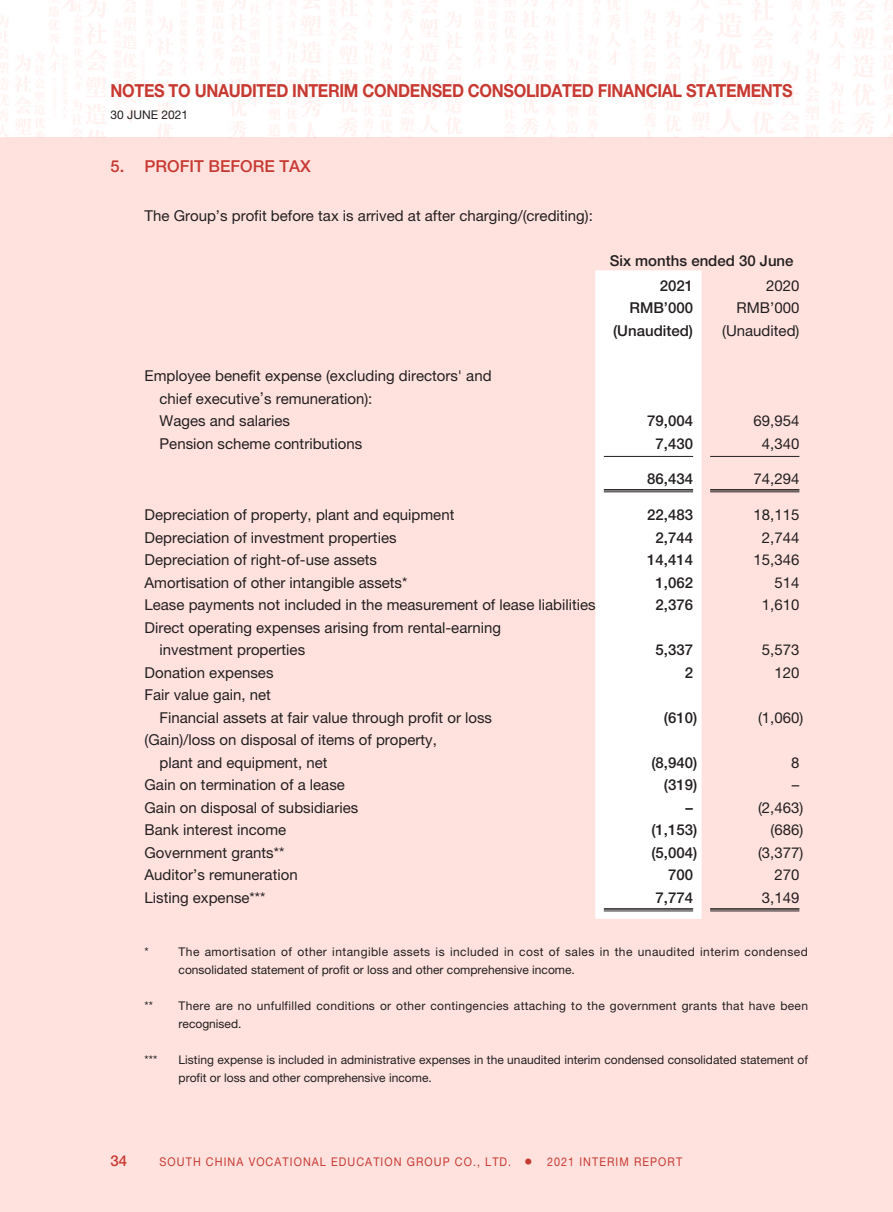
<style>
.page{position:relative;width:893px;height:1212px;background:#fff}
.page>*{position:absolute;margin:0;border:0;box-sizing:border-box;transform-origin:0 0}
.t1{font:700 18px "Helvetica Neue LT Std";letter-spacing:-.02em;color:#c73a32;scale:.9 1}
.t2{font:500 16.5px "Helvetica Neue LT Std";color:#c73a32}
.t3{font:15px/22.5px "Helvetica Neue LT Std";color:#231f20}
.t4{font:500 15px/24.6px "Helvetica Neue LT Std";color:#231f20}
.t5{font:500 15px "Helvetica Neue LT Std";color:#c73a32}
.t6{font:12px/18px "Helvetica Neue LT Std";color:#231f20}
.t7{font:12px/18px "Helvetica Neue LT Std";letter-spacing:.035em;color:#231f20}
.t8{font:12px/18px "Helvetica Neue LT Std";letter-spacing:.025em;color:#231f20}
.t9{font:12px "Helvetica Neue LT Std";letter-spacing:.1em;color:#c73a32;scale:.9 1}
.s1{font-family:"Times LT Std";font-size:22.5px}
</style>
<div class="page">
<div style="left:0;top:137px;width:893px;height:1075px;background:#ffe2de"></div>
<div style="left:595px;top:270px;width:107px;height:649px;background:#fff"></div>
<hr style="left:604px;top:456px;width:89px;height:1px;background:#231f20">
<hr style="left:710px;top:456px;width:89px;height:1px;background:#231f20">
<hr style="left:604px;top:489px;width:89px;height:2px;background:#231f20">
<hr style="left:604px;top:491px;width:89px;height:1px;background:#231f20">
<hr style="left:710px;top:489px;width:89px;height:2px;background:#231f20">
<hr style="left:710px;top:491px;width:89px;height:1px;background:#231f20">
<hr style="left:604px;top:908px;width:89px;height:2px;background:#231f20">
<hr style="left:604px;top:911px;width:89px;height:1px;background:#231f20">
<hr style="left:710px;top:908px;width:89px;height:2px;background:#231f20">
<hr style="left:710px;top:911px;width:89px;height:1px;background:#231f20">
<p class="t1" style="left:111px;top:79px;width:759px">NOTES TO UNAUDITED INTERIM CONDENSED CONSOLIDATED FINANCIAL STATEMENTS</p>
<p class="t6" style="left:111px;top:106px;width:79px">30 JUNE 2021</p>
<p class="t2" style="left:111px;top:156px;width:202px">5. PROFIT BEFORE TAX</p>
<p class="t3" style="left:145px;top:205px;width:450px">The Group’s profit before tax is arrived at after charging/(crediting):</p>
<p class="t3" style="left:160px;top:364px;width:333px;text-indent:-15px">Employee benefit expense (excluding directors' and chief executive’s remuneration):<br>Wages and salaries</p>
<p class="t4" style="left:660px;top:249px;width:135px;text-indent:-50px">Six months ended 30 June<br>2021</p>
<p class="t3" style="left:766px;top:274px;width:35px">2020</p>
<p class="t4" style="left:629px;top:296px;width:65px">RMB’000</p>
<p class="t3" style="left:737px;top:297px;width:64px">RMB’000</p>
<p class="t4" style="left:613px;top:318px;width:82px">(Unaudited)</p>
<p class="t3" style="left:722px;top:319px;width:79px">(Unaudited)</p>
<p class="t4" style="left:647px;top:408px;width:47px">79,004</p>
<p class="t3" style="left:754px;top:409px;width:47px">69,954</p>
<p class="t3" style="left:160px;top:432px;width:204px">Pension scheme contributions</p>
<p class="t4" style="left:656px;top:431px;width:39px">7,430</p>
<p class="t3" style="left:762px;top:432px;width:39px">4,340</p>
<p class="t4" style="left:647px;top:466px;width:47px">86,434</p>
<p class="t3" style="left:754px;top:467px;width:47px">74,294</p>
<p class="t3" style="left:145px;top:503px;width:311px">Depreciation of property, plant and equipment</p>
<p class="t4" style="left:647px;top:502px;width:47px">22,483</p>
<p class="t3" style="left:754px;top:503px;width:47px">18,115</p>
<p class="t3" style="left:145px;top:526px;width:253px">Depreciation of investment properties</p>
<p class="t4" style="left:656px;top:525px;width:39px">2,744</p>
<p class="t3" style="left:762px;top:526px;width:39px">2,744</p>
<p class="t3" style="left:145px;top:548px;width:234px">Depreciation of right-of-use assets</p>
<p class="t4" style="left:647px;top:547px;width:47px">14,414</p>
<p class="t3" style="left:754px;top:548px;width:47px">15,346</p>
<p class="t3" style="left:145px;top:571px;width:264px">Amortisation of other intangible assets*</p>
<p class="t4" style="left:656px;top:570px;width:39px">1,062</p>
<p class="t3" style="left:774px;top:571px;width:27px">514</p>
<p class="t3" style="left:145px;top:593px;width:453px">Lease payments not included in the measurement of lease liabilities</p>
<p class="t4" style="left:656px;top:592px;width:39px">2,376</p>
<p class="t3" style="left:762px;top:593px;width:39px">1,610</p>
<p class="t3" style="left:160px;top:616px;width:343px;text-indent:-15px">Direct operating expenses arising from rental-earning investment properties</p>
<p class="t4" style="left:656px;top:637px;width:39px">5,337</p>
<p class="t3" style="left:762px;top:638px;width:39px">5,573</p>
<p class="t3" style="left:145px;top:661px;width:130px">Donation expenses</p>
<p class="t4" style="left:685px;top:660px;width:10px">2</p>
<p class="t3" style="left:774px;top:661px;width:27px">120</p>
<p class="t3" style="left:160px;top:683px;width:334px;text-indent:-15px">Fair value gain, net<br>Financial assets at fair value through profit or loss</p>
<p class="t4" style="left:664px;top:705px;width:35px">(610)</p>
<p class="t3" style="left:758px;top:706px;width:47px">(1,060)</p>
<p class="t3" style="left:160px;top:728px;width:279px;text-indent:-15px">(Gain)/loss on disposal of items of property, plant and equipment, net</p>
<p class="t4" style="left:651px;top:750px;width:47px">(8,940)</p>
<p class="t3" style="left:791px;top:751px;width:10px">8</p>
<p class="t3" style="left:145px;top:773px;width:202px">Gain on termination of a lease</p>
<p class="t4" style="left:664px;top:772px;width:35px">(319)</p>
<p class="t3" style="left:792px;top:773px;width:9px">–</p>
<p class="t3" style="left:145px;top:796px;width:215px">Gain on disposal of subsidiaries</p>
<p class="t4" style="left:686px;top:795px;width:9px">–</p>
<p class="t3" style="left:758px;top:796px;width:47px">(2,463)</p>
<p class="t3" style="left:145px;top:818px;width:143px">Bank interest income</p>
<p class="t4" style="left:651px;top:817px;width:47px">(1,153)</p>
<p class="t3" style="left:770px;top:818px;width:34px">(686)</p>
<p class="t3" style="left:145px;top:841px;width:141px">Government grants**</p>
<p class="t4" style="left:651px;top:840px;width:47px">(5,004)</p>
<p class="t3" style="left:758px;top:841px;width:47px">(3,377)</p>
<p class="t3" style="left:145px;top:863px;width:155px">Auditor’s remuneration</p>
<p class="t4" style="left:668px;top:862px;width:27px">700</p>
<p class="t3" style="left:774px;top:863px;width:27px">270</p>
<p class="t3" style="left:145px;top:886px;width:122px">Listing expense***</p>
<p class="t4" style="left:656px;top:885px;width:39px">7,774</p>
<p class="t3" style="left:762px;top:886px;width:39px">3,149</p>
<p class="t6" style="left:145px;top:942px;width:6px">*</p>
<p class="t7" style="left:179px;top:942px;width:631px">The amortisation of other intangible assets is included in cost of sales in the unaudited interim condensed consolidated statement of profit or loss and other comprehensive income.</p>
<p class="t6" style="left:145px;top:996px;width:10px">**</p>
<p class="t8" style="left:179px;top:996px;width:631px">There are no unfulfilled conditions or other contingencies attaching to the government grants that have been recognised.</p>
<p class="t6" style="left:145px;top:1050px;width:14px">***</p>
<p class="t6" style="left:179px;top:1050px;width:631px">Listing expense is included in administrative expenses in the unaudited interim condensed consolidated statement of profit or loss and other comprehensive income.</p>
<p class="t5" style="left:111px;top:1151px;width:18px">34</p>
<p class="t9" style="left:159px;top:1154px;width:582px">SOUTH CHINA VOCATIONAL EDUCATION GROUP CO., LTD. <span class="s1">•</span> 2021 INTERIM REPORT</p>
</div>
